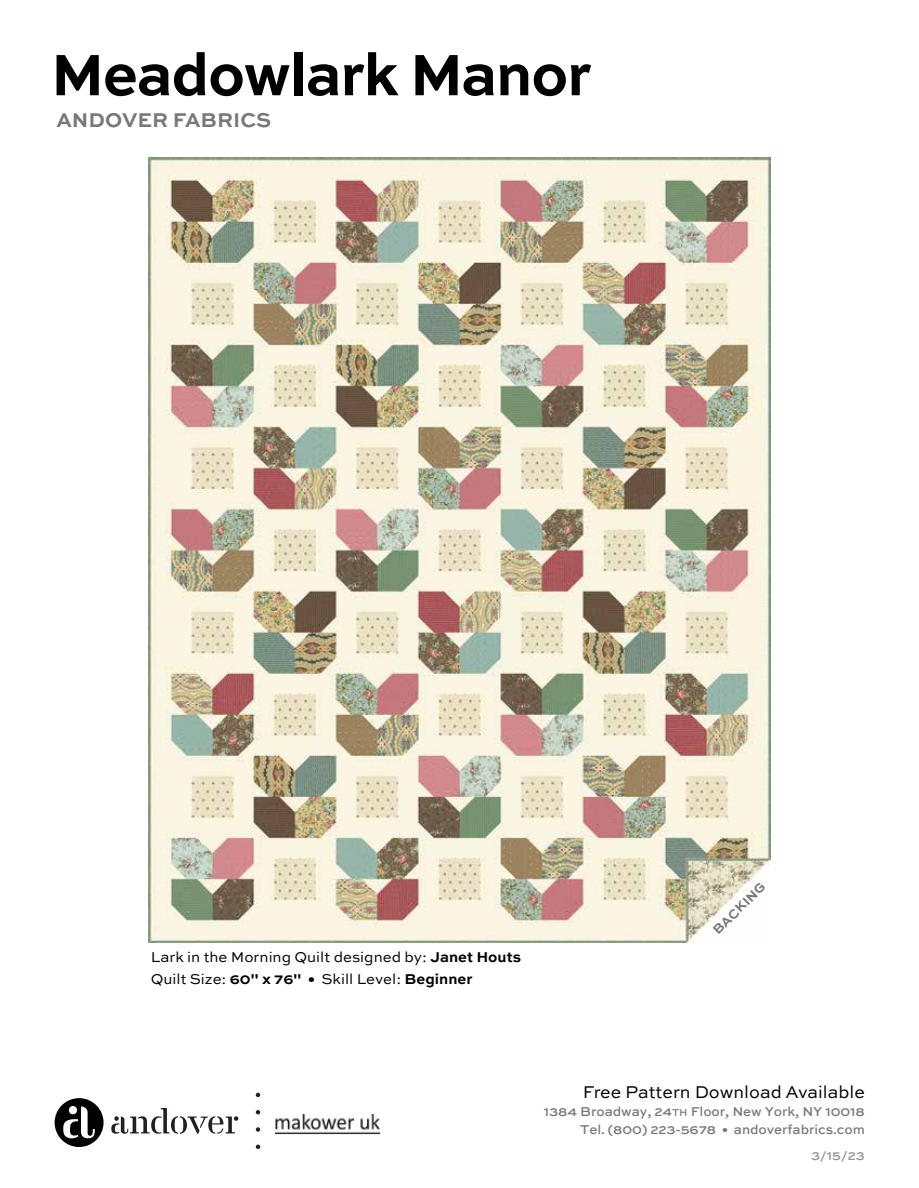
<style>
.page{position:relative;width:919px;height:1188px;background:#fff}
.page>*{position:absolute;margin:0;border:0;box-sizing:border-box;transform-origin:0 0}
.t1{font:700 61.5px "Sweet Sans";letter-spacing:-.025em;color:#000}
.t2{font:700 21px "Sweet Sans Pro";color:#77787b}
.t3{font:18px "Sweet Sans";color:#000}
.t4{font:15px/22.5px "Sweet Sans Pro";color:#000}
.t5{font:500 13.5px/18px "Sweet Sans Pro";letter-spacing:-.005em;color:#77787b;text-align:right}
.t6{font:500 13.5px "Sweet Sans Pro";color:#939598}
.t7{font:700 13.5px "Sweet Sans Pro";color:#77787b}
.s1{font-weight:700}
.s2{font-size:10.5px}
</style>
<div class="page">
<img style="left:149px;top:157px;width:621px;height:785px">
<svg style="left:255px;top:1145px;width:5px;height:4px"></svg>
<svg style="left:255px;top:1127px;width:5px;height:5px"></svg>
<svg style="left:255px;top:1110px;width:5px;height:4px"></svg>
<svg style="left:255px;top:1093px;width:5px;height:4px"></svg>
<svg style="left:111px;top:1108px;width:127px;height:26px"></svg>
<img style="left:275px;top:1114px;width:104px;height:20px">
<div style="left:55px;top:1098px;width:48px;height:49px;background:#000;border-radius:50%"></div>
<svg style="left:63px;top:1106px;width:32px;height:32px"></svg>
<div style="left:69px;top:1106px;width:8px;height:8px;background:#fff;border-radius:50%"></div>
<h1 class="t1" style="left:50px;top:39px;width:542px">Meadowlark Manor</h1>
<h2 class="t2" style="left:56px;top:104px;width:216px">ANDOVER FABRICS</h2>
<p class="t4" style="left:151px;top:945px;width:371px">Lark in the Morning Quilt designed by: <span class="s1">Janet Houts<br></span>Quilt Size: <span class="s1">60" x 76" •</span> Skill Level: <span class="s1">Beginner</span></p>
<p class="t7" style="left:707px;top:925px;width:70px;rotate:-45deg">BACKING</p>
<p class="t3" style="left:582px;top:1082px;width:283px">Free Pattern Download Available</p>
<p class="t5" style="left:543px;top:1102px;width:322px">1384 Broadway, 24<span class="s2">TH</span> Floor, New York, NY 10018<br>Tel. (800) 223-5678 • andoverfabrics.com</p>
<p class="t6" style="left:810px;top:1145px;width:55px">3/15/23</p>
</div>
